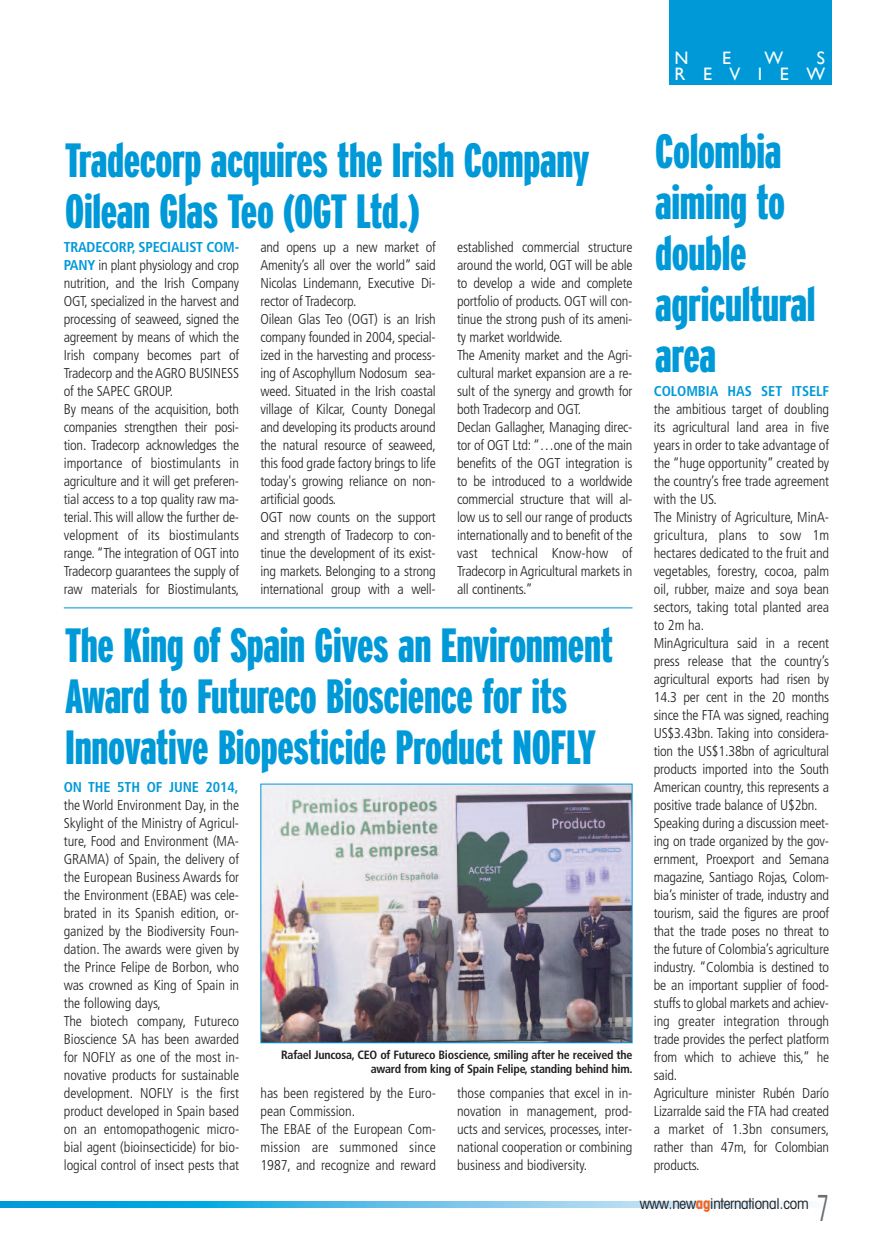
<style>
.page{position:relative;width:893px;height:1242px;background:#fff}
.page>*{position:absolute;margin:0;border:0;box-sizing:border-box;transform-origin:0 0}
.t1{font:900 extra-condensed 48px/51px "Interstate";letter-spacing:-.01em;color:#0099d8}
.t2{font:condensed 36px "Avant Garde";color:#6c6d70;scale:.6 1}
.t3{font:18px/16.5px "Gill Sans";color:#fff;text-align:right}
.t4{font:condensed 15px "Avant Garde";letter-spacing:-.015em;color:#231f20}
.t5{font:300 condensed 14.25px/18px "Frutiger";letter-spacing:-.015em;color:#231f20}
.t6{font:700 condensed 14.25px "Frutiger";letter-spacing:-.005em;color:#0099d8}
.t7{font:700 condensed 12px/13.5px "Frutiger";letter-spacing:-.02em;color:#231f20;text-align:right}
.s1{font-weight:700;color:#0099d8}
.s2{font-weight:700;color:#f36421}
</style>
<div class="page">
<div style="left:669px;top:0;width:163px;height:85px;background:#0099d8"></div>
<svg style="left:0;top:1201px;width:808px;height:6px;background:#66c2e9"></svg>
<img style="left:262px;top:785px;width:368px;height:256px">
<hr style="left:64px;top:607px;width:568px;height:1px;background:#0099d8">
<h1 class="t1" style="left:65px;top:134px;width:526px">Tradecorp acquires the Irish Company<br>Oilean Glas Teo (OGT Ltd.)</h1>
<p class="t5" style="left:64px;top:239px;width:177px"><span class="s1">TRADECORP, SPECIALIST COM-<br>PANY</span> in plant physiology and crop nutrition, and the Irish Company<br>OGT, specialized in the harvest and processing of seaweed, signed the agreement by means of which the<br>Irish company becomes part of<br>Tradecorp and the AGRO BUSINESS of the SAPEC GROUP.<br>By means of the acquisition, both companies strengthen their posi&shy;tion. Tradecorp acknowledges the importance of biostimulants in agriculture and it will get preferen&shy;tial access to a top quality raw ma&shy;terial. This will allow the further de&shy;velopment of its biostimulants range. “The integration of OGT into<br>Tradecorp guarantees the supply of raw materials for Biostimulants,</p>
<p class="t5" style="left:260px;top:239px;width:177px">and opens up a new market of<br>Amenity’s all over the world” said<br>Nicolas Lindemann, Executive Di&shy;rector of Tradecorp.<br>Oilean Glas Teo (OGT) is an Irish company founded in 2004, special&shy;ized in the harvesting and process&shy;ing of Ascophyllum Nodosum sea&shy;weed. Situated in the Irish coastal village of Kilcar, County Donegal and developing its products around the natural resource of seaweed, this food grade factory brings to life today's growing reliance on non&shy;artificial goods.<br>OGT now counts on the support and strength of Tradecorp to con&shy;tinue the development of its exist&shy;ing markets. Belonging to a strong international group with a well-</p>
<p class="t5" style="left:457px;top:239px;width:177px">established commercial structure around the world, OGT will be able to develop a wide and complete portfolio of products. OGT will con&shy;tinue the strong push of its ameni&shy;ty market worldwide.<br>The Amenity market and the Agri&shy;cultural market expansion are a re&shy;sult of the synergy and growth for both Tradecorp and OGT.<br>Declan Gallagher, Managing direc&shy;tor of OGT Ltd: “…one of the main benefits of the OGT integration is to be introduced to a worldwide commercial structure that will al&shy;low us to sell our range of products internationally and to benefit of the vast technical Know-how of<br>Tradecorp in Agricultural markets in all continents.”</p>
<h1 class="t1" style="left:65px;top:620px;width:549px">The King of Spain Gives an Environment<br>Award to Futureco Bioscience for its<br>Innovative Biopesticide Product NOFLY</h1>
<p class="t6" style="left:64px;top:781px;width:176px">ON THE 5TH OF JUNE 2014,</p>
<p class="t5" style="left:64px;top:797px;width:177px">the World Environment Day, in the<br>Skylight of the Ministry of Agricul&shy;ture, Food and Environment (MA-<br>GRAMA) of Spain, the delivery of the European Business Awards for the Environment (EBAE) was cele&shy;brated in its Spanish edition, or&shy;ganized by the Biodiversity Foun&shy;dation. The awards were given by the Prince Felipe de Borbon, who was crowned as King of Spain in the following days,<br>The biotech company, Futureco<br>Bioscience SA has been awarded for NOFLY as one of the most in&shy;novative products for sustainable development. NOFLY is the first product developed in Spain based on an entomopathogenic micro&shy;bial agent (bioinsecticide) for bio&shy;logical control of insect pests that</p>
<p class="t7" style="left:281px;top:1049px;width:353px">Rafael Juncosa, CEO of Futureco Bioscience, smiling after he received the award from king of Spain Felipe, standing behind him.</p>
<p class="t5" style="left:260px;top:1085px;width:177px">has been registered by the Euro&shy;pean Commission.<br>The EBAE of the European Com&shy;mission are summoned since<br>1987, and recognize and reward</p>
<p class="t5" style="left:457px;top:1085px;width:177px;text-align:justify">those companies that excel in in&shy;novation in management, prod&shy;ucts and services, processes, inter&shy;national cooperation or combining business and biodiversity.</p>
<p class="t3" style="left:675px;top:49px;width:152px">S<br>REVIEW</p>
<p class="t3" style="left:675px;top:49px;width:16px">N</p>
<p class="t3" style="left:722px;top:49px;width:10px">E</p>
<p class="t3" style="left:765px;top:49px;width:20px">W</p>
<h1 class="t1" style="left:655px;top:125px;width:162px">Colombia aiming to double agricultural area</h1>
<p class="t6" style="left:654px;top:385px;width:177px">COLOMBIA HAS SET ITSELF</p>
<p class="t5" style="left:654px;top:401px;width:177px">the ambitious target of doubling its agricultural land area in five years in order to take advantage of the “huge opportunity” created by the country’s free trade agreement with the US.<br>The Ministry of Agriculture, MinA&shy;gricultura, plans to sow 1m hectares dedicated to the fruit and vegetables, forestry, cocoa, palm oil, rubber, maize and soya bean sectors, taking total planted area to 2m ha.<br>MinAgricultura said in a recent press release that the country’s agricultural exports had risen by<br>14.3 per cent in the 20 months since the FTA was signed, reaching<br>US$3.43bn. Taking into considera&shy;tion the US$1.38bn of agricultural products imported into the South<br>American country, this represents a positive trade balance of U$2bn.<br>Speaking during a discussion meet&shy;ing on trade organized by the gov&shy;ernment, Proexport and Semana magazine, Santiago Rojas, Colom&shy;bia’s minister of trade, industry and tourism, said the figures are proof that the trade poses no threat to the future of Colombia’s agriculture industry. “Colombia is destined to be an important supplier of food&shy;stuffs to global markets and achiev&shy;ing greater integration through trade provides the perfect platform from which to achieve this,” he said.<br>Agriculture minister Rubén Darío<br>Lizarralde said the FTA had created a market of 1.3bn consumers, rather than 47m, for Colombian products.</p>
<p class="t4" style="left:640px;top:1197px;width:171px">www.new<span class="s2">ag</span>international.com</p>
<h2 class="t2" style="left:817px;top:1194px;width:22px">7</h2>
</div>
